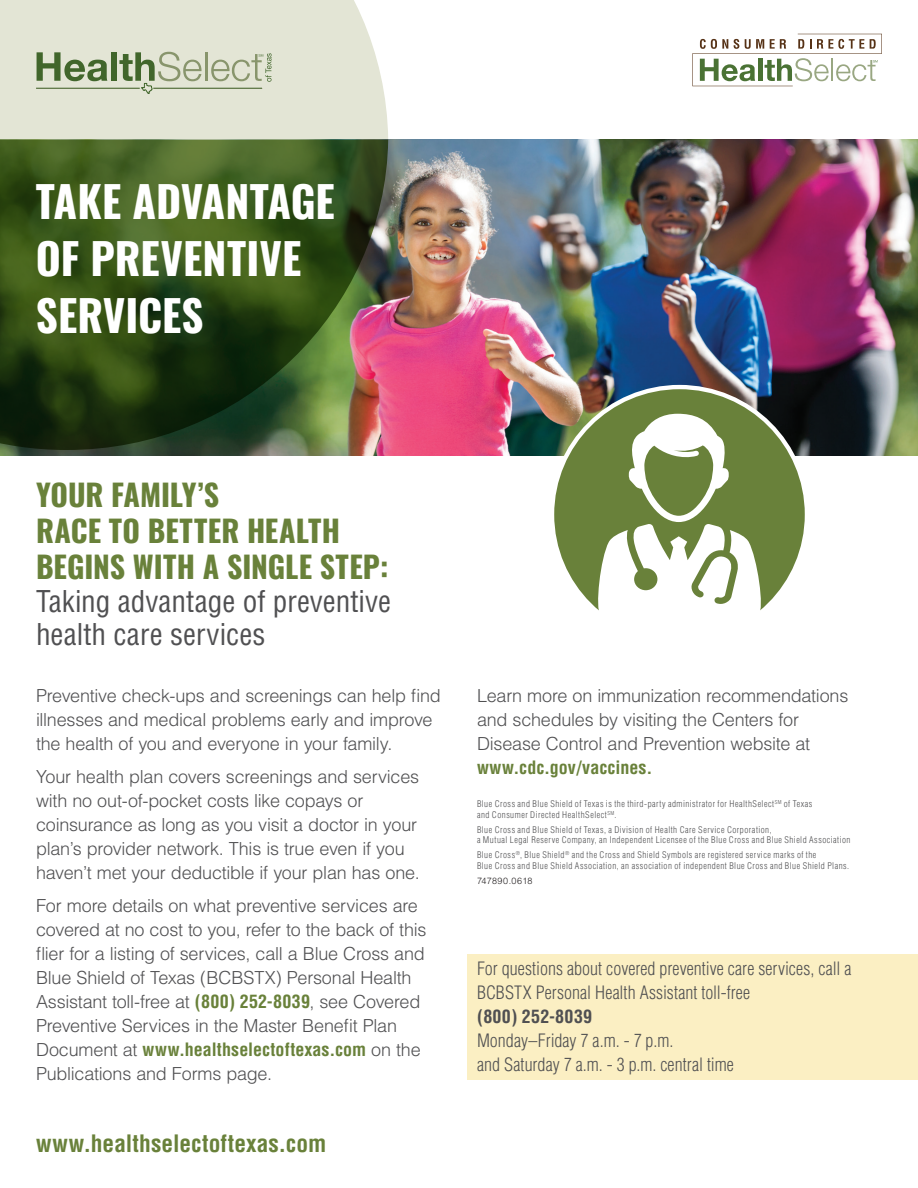
<style>
.page{position:relative;width:918px;height:1188px;background:#fff}
.page>*{position:absolute;margin:0;border:0;box-sizing:border-box;transform-origin:0 0}
.Headlines{font:700 42.9px/57.2px "Oswald";color:#fff}
.Subheadline{font:700 30px/36px "Oswald";color:#69813a}
.PageHeader{font:condensed 29.25px/33px "Helvetica";color:#505052}
.SubPageHeader{font:700 condensed 23.4px "Helvetica";letter-spacing:.005em;color:#69813a}
.Paragraph{font:300 18px/24px "Helvetica";letter-spacing:-.015em;color:#505052}
.Paragraph_-_Icons{font:300 condensed 18px/24px "Helvetica";letter-spacing:.005em;color:#505052}
.Footnotes_-_Fine_Pri{font:300 condensed 9px/10.5px "Helvetica";letter-spacing:.055em;color:#505052}
.Footnotes_-_Addition{font:300 condensed 9px/10.5px "Helvetica";letter-spacing:.055em;color:#505052}
.Footnotes_-_Fine_Pri-2{font:300 9px "Helvetica";letter-spacing:.03em;color:#231f20}
.s1{font-weight:700;font-stretch:condensed;color:#69813a}
.s2{font-weight:700}
</style>
<div class="page">
<svg style="left:692px;top:34px;width:190px;height:52px"></svg>
<img style="left:0;top:140px;width:918px;height:316px">
<svg style="left:0;top:140px;width:388px;height:310px;background:#3d5221"></svg>
<div style="left:552px;top:387px;width:255px;height:255px;background:#69813a;border-radius:50%"></div>
<svg style="left:595px;top:414px;width:170px;height:228px"></svg>
<svg style="left:0;top:0;width:388px;height:140px;background:#dbdfcd"></svg>
<div style="left:467px;top:954px;width:451px;height:126px;background:#fbefc3"></div>
<p class="Headlines" style="left:36px;top:176px;width:300px">TAKE ADVANTAGE<br>OF PREVENTIVE<br>SERVICES</p>
<p class="Subheadline" style="left:36px;top:479px;width:354px">YOUR FAMILY’S<br>RACE TO BETTER HEALTH<br>BEGINS WITH A SINGLE STEP:</p>
<p class="PageHeader" style="left:36px;top:585px;width:357px">Taking advantage of preventive health care services</p>
<p class="Paragraph" style="left:36px;top:683px;width:406px">Preventive check-ups and screenings can help find illnesses and medical problems early and improve the health of you and everyone in your family.</p>
<p class="Paragraph" style="left:36px;top:764px;width:385px">Your health plan covers screenings and services with no out-of-pocket costs like copays or coinsurance as long as you visit a doctor in your plan’s provider network. This is true even if you haven’t met your deductible if your plan has one.</p>
<p class="Paragraph" style="left:36px;top:893px;width:392px">For more details on what preventive services are covered at no cost to you, refer to the back of this flier for a listing of services, call a Blue Cross and Blue Shield of Texas (BCBSTX) Personal Health Assistant toll-free at <span class="s1">(800) 252-8039</span>, see Covered Preventive Services in the Master Benefit Plan Document at <span class="s1">www.healthselectoftexas.com</span> on the Publications and Forms page.</p>
<p class="SubPageHeader" style="left:36px;top:1129px;width:292px">www.healthselectoftexas.com</p>
<p class="Paragraph" style="left:477px;top:683px;width:373px">Learn more on immunization recommendations and schedules by visiting the Centers for Disease Control and Prevention website at <span class="s1">www.cdc.gov/vaccines.</span></p>
<p class="Footnotes_-_Addition" style="left:477px;top:798px;width:337px">Blue Cross and Blue Shield of Texas is the third-party administrator for HealthSelect<sup>SM</sup> of Texas and Consumer Directed HealthSelect<sup>SM</sup>.</p>
<p class="Footnotes_-_Fine_Pri" style="left:477px;top:824px;width:375px">Blue Cross and Blue Shield of Texas, a Division of Health Care Service Corporation,<br>a Mutual Legal Reserve Company, an Independent Licensee of the Blue Cross and Blue Shield Association</p>
<p class="Footnotes_-_Fine_Pri" style="left:477px;top:849px;width:374px">Blue Cross<sup>®</sup>, Blue Shield<sup>®</sup> and the Cross and Shield Symbols are registered service marks of the<br>Blue Cross and Blue Shield Association, an association of independent Blue Cross and Blue Shield Plans.</p>
<p class="Footnotes_-_Fine_Pri-2" style="left:477px;top:875px;width:57px">747890.0618</p>
<p class="Paragraph_-_Icons" style="left:477px;top:956px;width:376px">For questions about covered preventive care services, call a BCBSTX Personal Health Assistant toll-free<br><span class="s2">(800) 252-8039<br></span>Monday–Friday 7 a.m. - 7 p.m.<br>and Saturday 7 a.m. - 3 p.m. central time</p>
</div>
